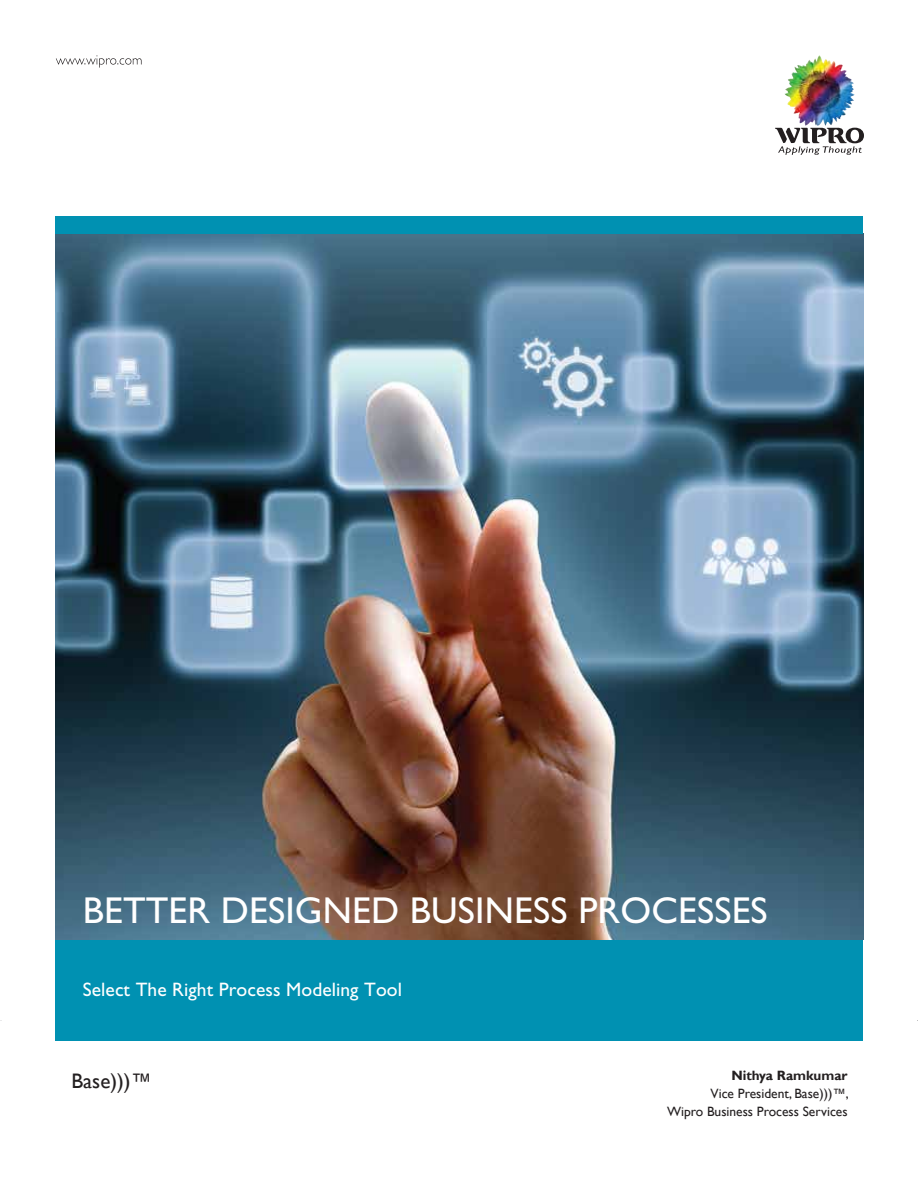
<style>
.page{position:relative;width:918px;height:1188px;background:#fff}
.page>*{position:absolute;margin:0;border:0;box-sizing:border-box;transform-origin:0 0}
.t1{font:37.5px "Gill Sans Std";letter-spacing:.005em;color:#fff}
.t2{font:21px "Gill Sans";color:#231f20}
.t3{font:19.5px "Gill Sans Std";letter-spacing:.005em;color:#fff}
.t4{font:13.5px/18px "Gill Sans";color:#231f20;text-align:right}
.t5{font:700 13.5px "Gill Sans";color:#231f20}
</style>
<div class="page">
<img style="left:56px;top:234px;width:807px;height:706px">
<svg style="left:56px;top:55px;width:86px;height:13px"></svg>
<div style="left:56px;top:940px;width:807px;height:101px;background:#0091b2"></div>
<svg style="left:775px;top:128px;width:89px;height:27px"></svg>
<img style="left:785px;top:56px;width:34px;height:34px">
<div style="left:56px;top:217px;width:807px;height:17px;background:#0091b2"></div>
<h1 class="t1" style="left:83px;top:889px;width:686px">BETTER DESIGNED BUSINESS PROCESSES</h1>
<h3 class="t3" style="left:83px;top:978px;width:321px">Select The Right Process Modeling Tool</h3>
<h2 class="t2" style="left:71px;top:1069px;width:82px">Base)))™</h2>
<p class="t5" style="left:731px;top:1067px;width:118px">Nithya Ramkumar</p>
<p class="t4" style="left:667px;top:1085px;width:183px">Vice President, Base)))™,<br>Wipro Business Process Services</p>
</div>
